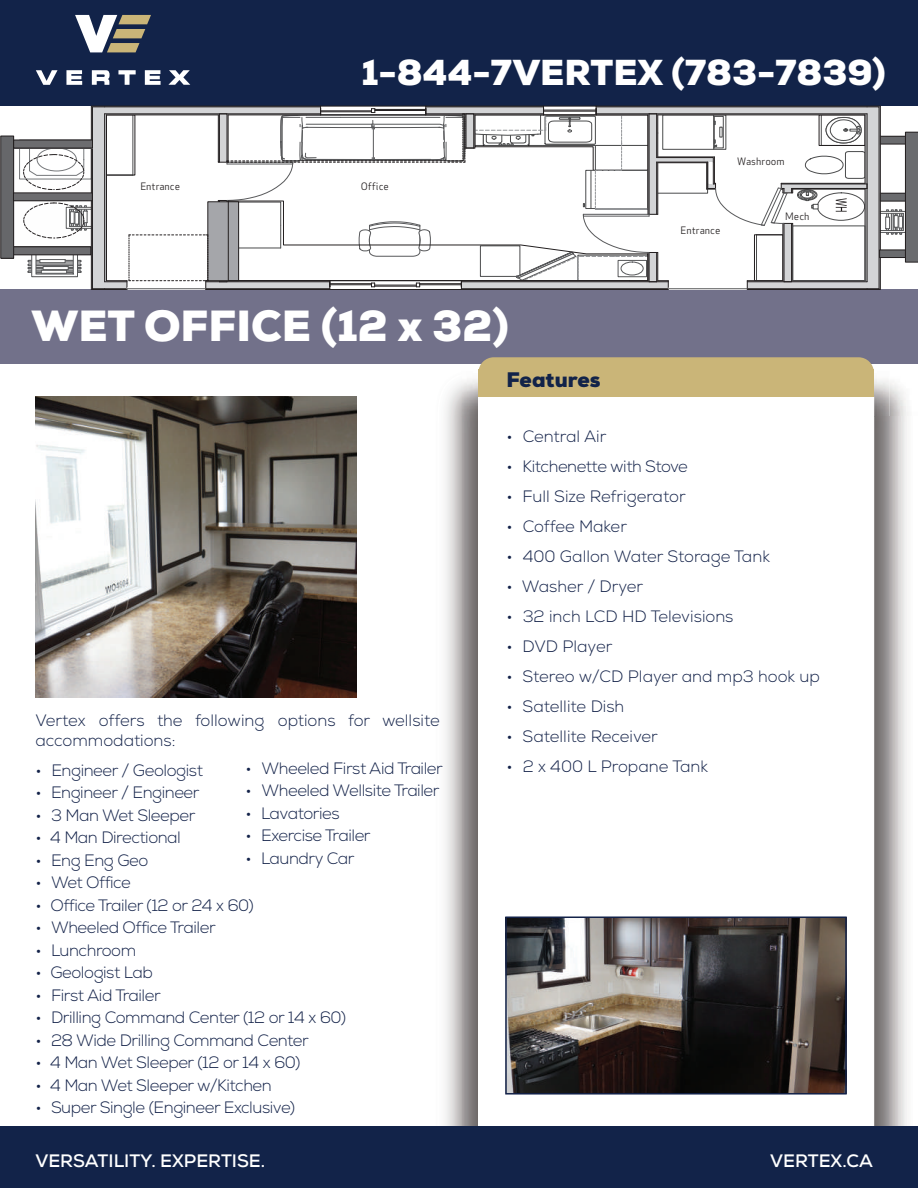
<style>
.page{position:relative;width:918px;height:1188px;background:#fff}
.page>*{position:absolute;margin:0;border:0;box-sizing:border-box;transform-origin:0 0}
.t1{font:900 43.5px "Nexa";color:#fff}
.t2{font:900 36px "Nexa";color:#fff}
.t3{font:900 21px "Nexa";color:#122349}
.t4{font:700 18px "Nexa";color:#fff}
.t5{font:300 16.5px "Nexa";letter-spacing:-.025em;color:#132249}
.t6{font:300 16.5px/19.8px "Nexa";color:#132249}
.t7{font:10.05px "Apex Sans";color:#231f20}
</style>
<div class="page">
<div style="left:0;top:0;width:918px;height:106px;background:#122349"></div>
<svg style="left:75px;top:15px;width:76px;height:37px"></svg>
<svg style="left:36px;top:70px;width:22px;height:15px"></svg>
<svg style="left:66px;top:70px;width:16px;height:15px"></svg>
<svg style="left:92px;top:70px;width:18px;height:15px"></svg>
<svg style="left:118px;top:70px;width:18px;height:15px"></svg>
<svg style="left:145px;top:70px;width:16px;height:15px"></svg>
<svg style="left:168px;top:70px;width:22px;height:15px"></svg>
<div style="left:0;top:290px;width:918px;height:74px;background:#72718a"></div>
<img style="left:35px;top:396px;width:321px;height:302px">
<img style="left:889px;top:382px;width:20px;height:34px">
<img style="left:874px;top:416px;width:33px;height:710px">
<img style="left:462px;top:365px;width:427px;height:52px">
<img style="left:462px;top:416px;width:16px;height:710px">
<div style="left:478px;top:359px;width:396px;height:781px;background:#fff;border-radius:15px"></div>
<div style="left:478px;top:357px;width:396px;height:31px;background:#cab578;border-radius:15px"></div>
<div style="left:478px;top:370px;width:396px;height:27px;background:#cab578"></div>
<div style="left:0;top:1126px;width:918px;height:62px;background:#122349"></div>
<img style="left:508px;top:919px;width:336px;height:173px">
<div style="left:505px;top:916px;width:342px;height:179px;border:2px solid #132249"></div>
<svg style="left:14px;top:148px;width:9px;height:99px"></svg>
<div style="left:20px;top:140px;width:71px;height:39px;background:#fff"></div>
<div style="left:19px;top:140px;width:72px;height:39px;border:1px solid #76787b"></div>
<div style="left:12px;top:247px;width:79px;height:8px;background:#6c6c6f"></div>
<div style="left:12px;top:247px;width:79px;height:8px;border:1px solid #231f20"></div>
<div style="left:1px;top:136px;width:13px;height:122px;background:#66676a"></div>
<div style="left:1px;top:136px;width:13px;height:122px;border:1px solid #231f20"></div>
<div style="left:13px;top:193px;width:79px;height:8px;background:#6c6c6f"></div>
<div style="left:13px;top:193px;width:79px;height:8px;border:1px solid #231f20"></div>
<div style="left:14px;top:140px;width:78px;height:8px;background:#6c6c6f"></div>
<div style="left:14px;top:140px;width:79px;height:8px;border:1px solid #231f20"></div>
<svg style="left:23px;top:106px;width:895px;height:184px"></svg>
<div style="left:730px;top:135px;width:81px;height:8px;background:#fff"></div>
<h2 class="t2" style="left:362px;top:50px;width:525px">1-844-7VERTEX (783-7839)</h2>
<p class="t7" style="left:140px;top:179px;width:41px">Entrance</p>
<p class="t7" style="left:361px;top:179px;width:30px">Office</p>
<h1 class="t1" style="left:32px;top:298px;width:478px">WET OFFICE (12 x 32)</h1>
<p class="t3" style="left:507px;top:366px;width:96px">Features</p>
<p class="t7" style="left:737px;top:154px;width:49px">Washroom</p>
<p class="t7" style="left:681px;top:222px;width:41px">Entrance</p>
<p class="t7" style="left:785px;top:208px;width:26px">Mech</p>
<p class="t6" style="left:35px;top:711px;width:406px">Vertex offers the following options for wellsite accommodations:</p>
<p class="t5" style="left:35px;top:760px;width:169px">• Engineer / Geologist</p>
<p class="t5" style="left:35px;top:783px;width:166px">• Engineer / Engineer</p>
<p class="t5" style="left:35px;top:805px;width:161px">• 3 Man Wet Sleeper</p>
<p class="t5" style="left:35px;top:828px;width:147px">• 4 Man Directional</p>
<p class="t5" style="left:35px;top:850px;width:115px">• Eng Eng Geo</p>
<p class="t5" style="left:35px;top:873px;width:97px">• Wet Office</p>
<p class="t5" style="left:35px;top:896px;width:220px">• Office Trailer (12 or 24 x 60)</p>
<p class="t5" style="left:35px;top:918px;width:182px">• Wheeled Office Trailer</p>
<p class="t5" style="left:35px;top:941px;width:102px">• Lunchroom</p>
<p class="t5" style="left:35px;top:963px;width:119px">• Geologist Lab</p>
<p class="t5" style="left:35px;top:986px;width:127px">• First Aid Trailer</p>
<p class="t5" style="left:35px;top:1008px;width:312px">• Drilling Command Center (12 or 14 x 60)</p>
<p class="t5" style="left:35px;top:1031px;width:275px">• 28 Wide Drilling Command Center</p>
<p class="t5" style="left:35px;top:1053px;width:267px">• 4 Man Wet Sleeper (12 or 14 x 60)</p>
<p class="t5" style="left:35px;top:1076px;width:238px">• 4 Man Wet Sleeper w/Kitchen</p>
<p class="t5" style="left:35px;top:1098px;width:261px">• Super Single (Engineer Exclusive)</p>
<p class="t5" style="left:245px;top:758px;width:199px">• Wheeled First Aid Trailer</p>
<p class="t5" style="left:245px;top:781px;width:196px">• Wheeled Wellsite Trailer</p>
<p class="t5" style="left:245px;top:804px;width:96px">• Lavatories</p>
<p class="t5" style="left:245px;top:826px;width:127px">• Exercise Trailer</p>
<p class="t5" style="left:245px;top:849px;width:111px">• Laundry Car</p>
<p class="t4" style="left:35px;top:1150px;width:231px">VERSATILITY. EXPERTISE.</p>
<p class="t6" style="left:507px;top:426px;width:101px">• Central Air</p>
<p class="t5" style="left:507px;top:456px;width:183px">• Kitchenette with Stove</p>
<p class="t6" style="left:507px;top:486px;width:181px">• Full Size Refrigerator</p>
<p class="t5" style="left:507px;top:516px;width:122px">• Coffee Maker</p>
<p class="t6" style="left:507px;top:546px;width:265px">• 400 Gallon Water Storage Tank</p>
<p class="t6" style="left:507px;top:576px;width:138px">• Washer / Dryer</p>
<p class="t6" style="left:507px;top:606px;width:229px">• 32 inch LCD HD Televisions</p>
<p class="t6" style="left:507px;top:636px;width:107px">• DVD Player</p>
<p class="t6" style="left:507px;top:666px;width:315px">• Stereo w/CD Player and mp3 hook up</p>
<p class="t6" style="left:507px;top:696px;width:119px">• Satellite Dish</p>
<p class="t6" style="left:507px;top:726px;width:153px">• Satellite Receiver</p>
<p class="t6" style="left:507px;top:756px;width:203px">• 2 x 400 L Propane Tank</p>
<p class="t4" style="left:770px;top:1150px;width:104px">VERTEX.CA</p>
</div>
